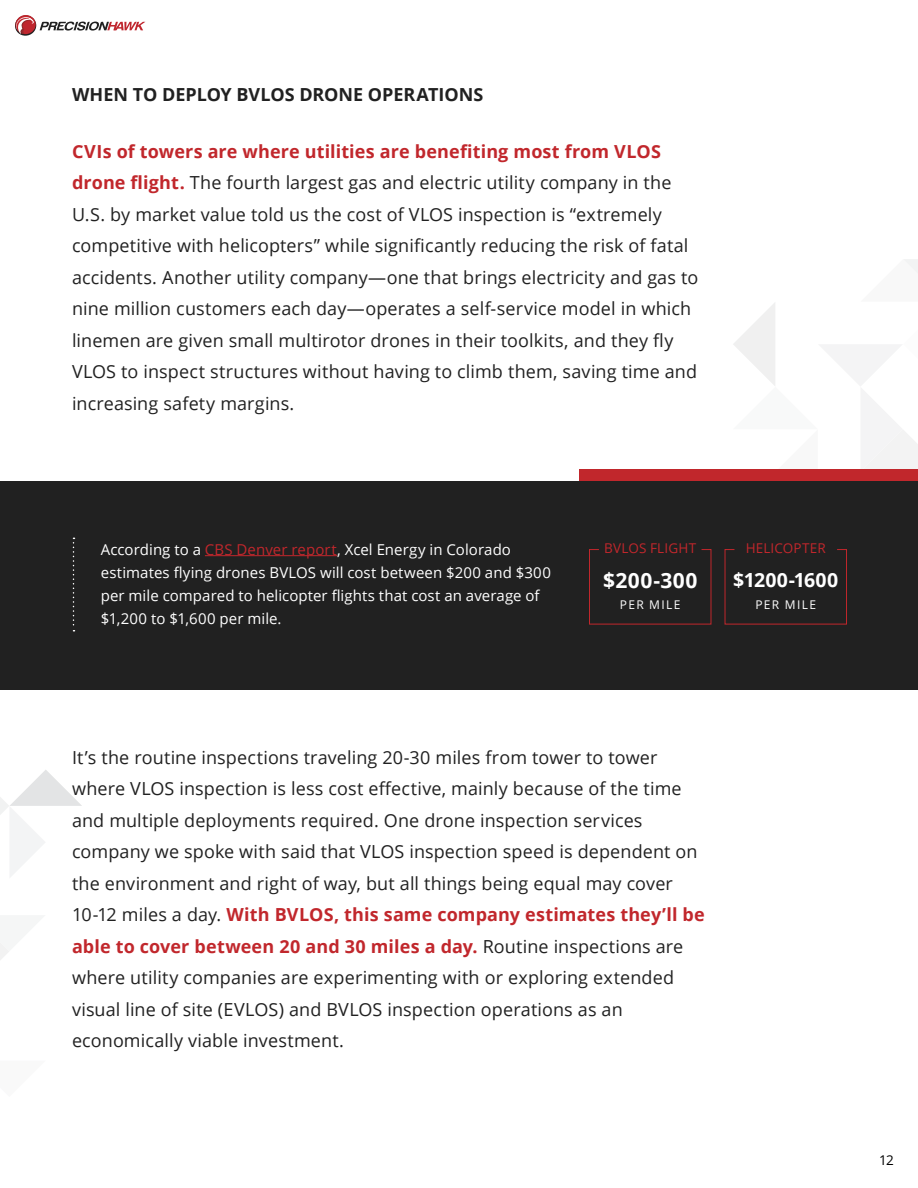
<style>
.page{position:relative;width:918px;height:1188px;background:#fff}
.page>*{position:absolute;margin:0;border:0;box-sizing:border-box;transform-origin:0 0}
.t1{font:700 21px "Open Sans";letter-spacing:.025em;color:#fff}
.t2{font:700 19.5px "Open Sans";letter-spacing:.01em;color:#fff}
.t3{font:18px/31.5px "Open Sans";letter-spacing:.005em;color:#212121}
.t4{font:700 18px "Open Sans";color:#212121}
.t5{font:15px/23.2px "Open Sans";letter-spacing:.005em;color:#fff}
.t6{font:13.5px "Open Sans";letter-spacing:.015em;color:#c1272c}
.t7{font:13.5px "Open Sans";color:#000}
.t8{font:12px "Open Sans";letter-spacing:.115em;color:#fff}
.s1{font-weight:700;color:#c1272c}
.s2{color:#c1272c}
</style>
<div class="page">
<svg style="left:0;top:770px;width:82px;height:107px"></svg>
<svg style="left:0;top:943px;width:9px;height:17px"></svg>
<svg style="left:15px;top:15px;width:130px;height:20px"></svg>
<div style="left:0;top:482px;width:918px;height:208px;background:#212121"></div>
<div style="left:579px;top:470px;width:339px;height:12px;background:#c1272c"></div>
<svg style="left:589px;top:549px;width:123px;height:76px"></svg>
<svg style="left:724px;top:259px;width:194px;height:366px"></svg>
<hr style="left:205px;top:555px;width:132px;height:1px;background:#c1272c">
<svg style="left:73px;top:538px;width:2px;height:93px"></svg>
<p class="t4" style="left:72px;top:82px;width:413px">WHEN TO DEPLOY BVLOS DRONE OPERATIONS</p>
<p class="t3" style="left:72px;top:135px;width:628px"><span class="s1">CVIs of towers are where utilities are benefiting most from VLOS drone flight.</span> The fourth largest gas and electric utility company in the U.S. by market value told us the cost of VLOS inspection is “extremely competitive with helicopters” while significantly reducing the risk of fatal accidents. Another utility company—one that brings electricity and gas to nine million customers each day—operates a self-service model in which linemen are given small multirotor drones in their toolkits, and they fly VLOS to inspect structures without having to climb them, saving time and increasing safety margins.</p>
<p class="t5" style="left:101px;top:537px;width:452px">According to a <span class="s2">CBS Denver report</span>, Xcel Energy in Colorado estimates flying drones BVLOS will cost between $200 and $300 per mile compared to helicopter flights that cost an average of $1,200 to $1,600 per mile.</p>
<p class="t6" style="left:604px;top:539px;width:93px">BVLOS FLIGHT</p>
<p class="t6" style="left:746px;top:539px;width:81px">HELICOPTER</p>
<p class="t1" style="left:603px;top:566px;width:96px">$200-300</p>
<p class="t2" style="left:733px;top:566px;width:106px">$1200-1600</p>
<p class="t8" style="left:620px;top:596px;width:62px">PER MILE</p>
<p class="t8" style="left:755px;top:596px;width:62px">PER MILE</p>
<p class="t3" style="left:72px;top:741px;width:634px">It’s the routine inspections traveling 20-30 miles from tower to tower where VLOS inspection is less cost effective, mainly because of the time and multiple deployments required. One drone inspection services company we spoke with said that VLOS inspection speed is dependent on the environment and right of way, but all things being equal may cover 10-12 miles a day. <span class="s1">With BVLOS, this same company estimates they’ll be able to cover between 20 and 30 miles a day.</span> Routine inspections are where utility companies are experimenting with or exploring extended visual line of site (EVLOS) and BVLOS inspection operations as an economically viable investment.</p>
<p class="t7" style="left:879px;top:1151px;width:16px">12</p>
</div>
